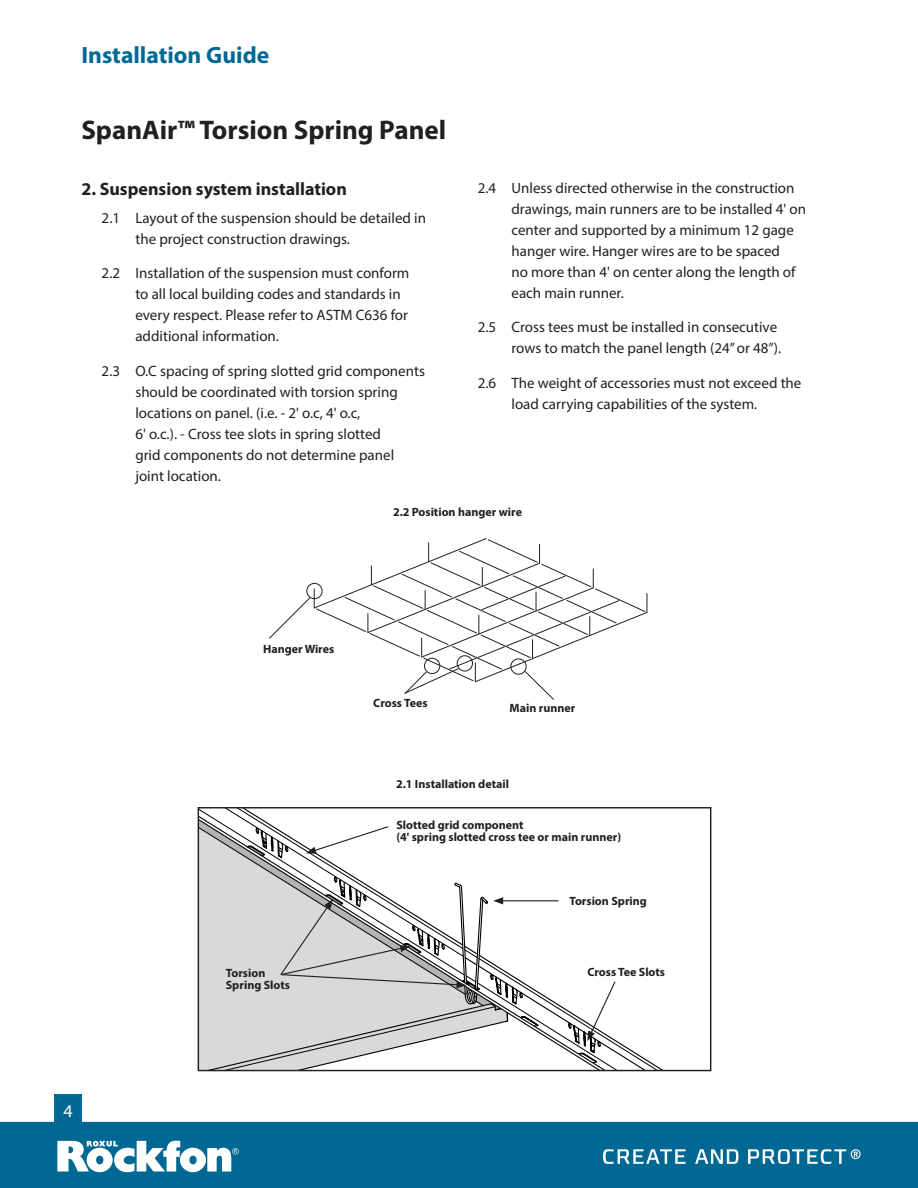
<style>
.page{position:relative;width:918px;height:1188px;background:#fff}
.page>*{position:absolute;margin:0;border:0;box-sizing:border-box;transform-origin:0 0}
.t1{font:700 27px "Myriad Pro";color:#231f20}
.t2{font:700 23.7px "Myriad Pro";color:#006892}
.t3{font:700 18px "Myriad Pro";color:#231f20}
.t4{font:18px "Myriad Pro";color:#fff}
.t5{font:15px/21px "Myriad Pro";color:#231f20}
.t6{font:700 12px/12px "Myriad Pro";color:#231f20}
</style>
<div class="page">
<svg style="left:198px;top:808px;width:496px;height:263px"></svg>
<svg style="left:269px;top:539px;width:379px;height:161px"></svg>
<div style="left:457px;top:655px;width:16px;height:16px;border:1px solid #231f20;border-radius:50%"></div>
<div style="left:0;top:1122px;width:918px;height:66px;background:#006892"></div>
<svg style="left:695px;top:1149px;width:43px;height:15px"></svg>
<svg style="left:748px;top:1149px;width:113px;height:15px"></svg>
<svg style="left:603px;top:1149px;width:83px;height:15px"></svg>
<svg style="left:57px;top:1141px;width:182px;height:31px"></svg>
<div style="left:54px;top:1095px;width:28px;height:30px;background:#006892"></div>
<h2 class="t2" style="left:81px;top:40px;width:189px">Installation Guide</h2>
<h1 class="t1" style="left:81px;top:113px;width:366px">SpanAir™ Torsion Spring Panel</h1>
<p class="t3" style="left:81px;top:177px;width:267px">2. Suspension system installation</p>
<p class="t5" style="left:135px;top:207px;width:292px;text-indent:-34px">2.1 Layout of the suspension should be detailed in the project construction drawings.</p>
<p class="t5" style="left:135px;top:262px;width:276px;text-indent:-34px">2.2 Installation of the suspension must conform to all local building codes and standards in every respect. Please refer to ASTM C636 for additional information.</p>
<p class="t5" style="left:135px;top:360px;width:291px;text-indent:-34px">2.3 O.C spacing of spring slotted grid components should be coordinated with torsion spring locations on panel. (i.e. - 2' o.c, 4' o.c,<br>6' o.c.). - Cross tee slots in spring slotted<br>grid components do not determine panel joint location.</p>
<p class="t5" style="left:512px;top:177px;width:296px;text-indent:-34px">2.4 Unless directed otherwise in the construction drawings, main runners are to be installed 4' on center and supported by a minimum 12 gage hanger wire. Hanger wires are to be spaced<br>no more than 4' on center along the length of each main runner.</p>
<p class="t5" style="left:478px;top:316px;width:305px;text-align:right">2.5 Cross tees must be installed in consecutive rows to match the panel length (24” or 48”).</p>
<p class="t5" style="left:512px;top:372px;width:291px;text-indent:-34px">2.6 The weight of accessories must not exceed the load carrying capabilities of the system.</p>
<p class="t6" style="left:393px;top:505px;width:130px">2.2 Position hanger wire</p>
<p class="t4" style="left:64px;top:1099px;width:11px">4</p>
<p class="t6" style="left:263px;top:643px;width:73px">Hanger Wires</p>
<p class="t6" style="left:226px;top:967px;width:66px">Torsion<br>Spring Slots</p>
<p class="t6" style="left:373px;top:697px;width:56px">Cross Tees</p>
<p class="t6" style="left:510px;top:701px;width:67px">Main runner</p>
<p class="t6" style="left:396px;top:778px;width:115px">2.1 Installation detail</p>
<p class="t6" style="left:396px;top:818px;width:226px">Slotted grid component<br>(4' spring slotted cross tee or main runner)</p>
<p class="t6" style="left:569px;top:895px;width:79px">Torsion Spring</p>
<p class="t6" style="left:587px;top:965px;width:79px">Cross Tee Slots</p>
</div>
